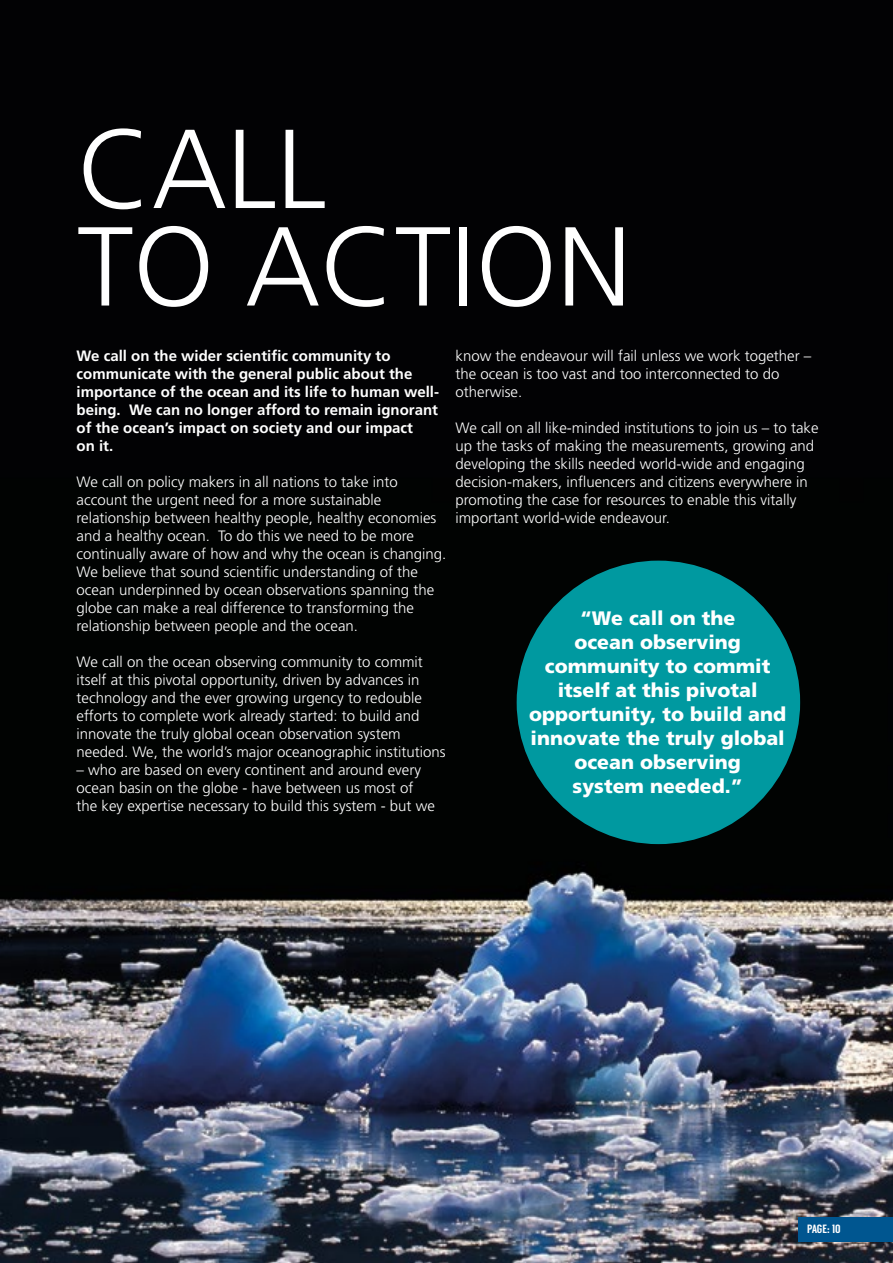
<style>
.page{position:relative;width:893px;height:1263px;background:#fff}
.page>*{position:absolute;margin:0;border:0;box-sizing:border-box;transform-origin:0 0}
.t1{font:300 112.05px "Frutiger";color:#fff}
.t2{font:900 19.5px/24px "Frutiger";color:#fff;text-align:center}
.t3{font:300 15px/18px "Frutiger";color:#fff}
.t4{font:700 15px/18px "Frutiger";color:#fff}
.t5{font:12px "Langdon";letter-spacing:-.015em;color:#fff}
</style>
<div class="page">
<img style="left:0;top:0;width:893px;height:1263px">
<div style="left:517px;top:561px;width:283px;height:283px;background:#0099a0;border-radius:50%"></div>
<div style="left:798px;top:1217px;width:95px;height:25px;background:#005690"></div>
<p class="t1" style="left:77px;top:106px;width:251px">CALL</p>
<p class="t1" style="left:77px;top:203px;width:556px">TO ACTION</p>
<p class="t4" style="left:77px;top:346px;width:364px">We call on the wider scientific community to communicate with the general public about the importance of the ocean and its life to human well&shy;being. We can no longer afford to remain ignorant of the ocean’s impact on society and our impact<br>on it.</p>
<p class="t3" style="left:77px;top:472px;width:371px">We call on policy makers in all nations to take into account the urgent need for a more sustainable relationship between healthy people, healthy economies and a healthy ocean. To do this we need to be more continually aware of how and why the ocean is changing.<br>We believe that sound scientific understanding of the ocean underpinned by ocean observations spanning the globe can make a real difference to transforming the relationship between people and the ocean.</p>
<p class="t3" style="left:77px;top:652px;width:370px">We call on the ocean observing community to commit itself at this pivotal opportunity, driven by advances in technology and the ever growing urgency to redouble efforts to complete work already started: to build and innovate the truly global ocean observation system needed. We, the world’s major oceanographic institutions</p>
<p class="t3" style="left:77px;top:760px;width:360px">– who are based on every continent and around every ocean basin on the globe - have between us most of the key expertise necessary to build this system - but we</p>
<p class="t3" style="left:455px;top:347px;width:357px">know the endeavour will fail unless we work together – the ocean is too vast and too interconnected to do otherwise.</p>
<p class="t3" style="left:455px;top:419px;width:365px">We call on all like-minded institutions to join us – to take up the tasks of making the measurements, growing and developing the skills needed world-wide and engaging decision-makers, influencers and citizens everywhere in promoting the case for resources to enable this vitally important world-wide endeavour.</p>
<p class="t2" style="left:529px;top:606px;width:259px">“We call on the<br>ocean observing community to commit itself at this pivotal opportunity, to build and innovate the truly global ocean observing<br>system needed.”</p>
<p class="t5" style="left:807px;top:1222px;width:35px">PAGE: 10</p>
</div>
